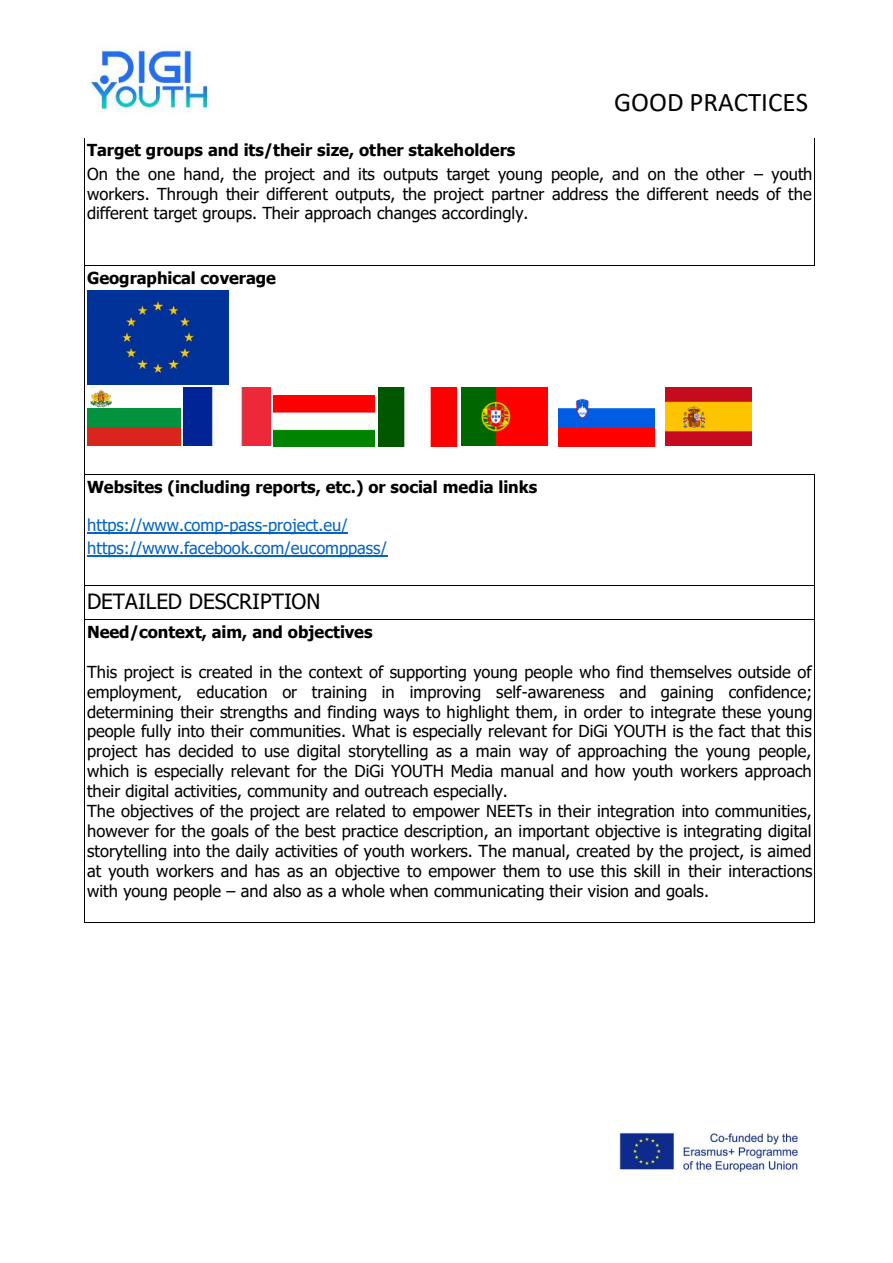
<style>
.page{position:relative;width:893px;height:1263px;background:#fff}
.page>*{position:absolute;margin:0;border:0;box-sizing:border-box;transform-origin:0 0}
.t1{font:27px "Calibri";color:#000}
.t2{font:21px "Tahoma";color:#000}
.t3{font:16.5px/20px "Tahoma";color:#000;text-align:justify}
.t4{font:700 16.5px "Tahoma";letter-spacing:-.005em;color:#000}
.t5{font:16.5px "Tahoma";color:#0563c1}
</style>
<div class="page">
<img style="left:88px;top:44px;width:124px;height:66px">
<img style="left:618px;top:1132px;width:182px;height:41px">
<hr style="left:85px;top:140px;width:1px;height:125px;background:#000">
<hr style="left:814px;top:140px;width:1px;height:125px;background:#000">
<hr style="left:85px;top:265px;width:729px;height:1px;background:#000">
<hr style="left:85px;top:267px;width:1px;height:208px;background:#000">
<hr style="left:87px;top:533px;width:261px;height:1px;background:#0563c1">
<hr style="left:87px;top:556px;width:301px;height:1px;background:#0563c1">
<hr style="left:85px;top:475px;width:729px;height:1px;background:#000">
<hr style="left:85px;top:477px;width:1px;height:109px;background:#000">
<hr style="left:814px;top:477px;width:1px;height:109px;background:#000">
<hr style="left:85px;top:586px;width:729px;height:1px;background:#000">
<hr style="left:85px;top:588px;width:1px;height:31px;background:#000">
<hr style="left:814px;top:588px;width:1px;height:31px;background:#000">
<hr style="left:85px;top:619px;width:729px;height:1px;background:#000">
<hr style="left:85px;top:621px;width:1px;height:301px;background:#000">
<hr style="left:85px;top:922px;width:729px;height:1px;background:#000">
<hr style="left:814px;top:621px;width:1px;height:301px;background:#000">
<img style="left:87px;top:290px;width:141px;height:94px">
<img style="left:87px;top:390px;width:93px;height:56px">
<img style="left:184px;top:388px;width:86px;height:57px">
<img style="left:274px;top:396px;width:101px;height:50px">
<img style="left:379px;top:388px;width:78px;height:58px">
<img style="left:461px;top:388px;width:87px;height:57px">
<img style="left:559px;top:398px;width:95px;height:48px">
<img style="left:665px;top:388px;width:87px;height:57px">
<h1 class="t1" style="left:614px;top:91px;width:195px">GOOD PRACTICES</h1>
<p class="t4" style="left:87px;top:140px;width:430px">Target groups and its/their size, other stakeholders</p>
<p class="t3" style="left:87px;top:163px;width:727px">On the one hand, the project and its outputs target young people, and on the other – youth workers. Through their different outputs, the project partner address the different needs of the different target groups. Their approach changes accordingly.</p>
<p class="t4" style="left:87px;top:267px;width:190px">Geographical coverage</p>
<p class="t4" style="left:87px;top:477px;width:452px">Websites (including reports, etc.) or social media links</p>
<p class="t5" style="left:87px;top:515px;width:262px">https://www.comp-pass-project.eu/</p>
<p class="t5" style="left:87px;top:538px;width:302px">https://www.facebook.com/eucomppass/</p>
<p class="t2" style="left:87px;top:588px;width:235px">DETAILED DESCRIPTION</p>
<p class="t4" style="left:87px;top:621px;width:287px">Need/context, aim, and objectives</p>
<p class="t3" style="left:87px;top:661px;width:727px">This project is created in the context of supporting young people who find themselves outside of employment, education or training in improving self-awareness and gaining confidence; determining their strengths and finding ways to highlight them, in order to integrate these young people fully into their communities. What is especially relevant for DiGi YOUTH is the fact that this project has decided to use digital storytelling as a main way of approaching the young people, which is especially relevant for the DiGi YOUTH Media manual and how youth workers approach their digital activities, community and outreach especially.</p>
<p class="t3" style="left:87px;top:800px;width:727px">The objectives of the project are related to empower NEETs in their integration into communities, however for the goals of the best practice description, an important objective is integrating digital storytelling into the daily activities of youth workers. The manual, created by the project, is aimed at youth workers and has as an objective to empower them to use this skill in their interactions with young people – and also as a whole when communicating their vision and goals.</p>
</div>
